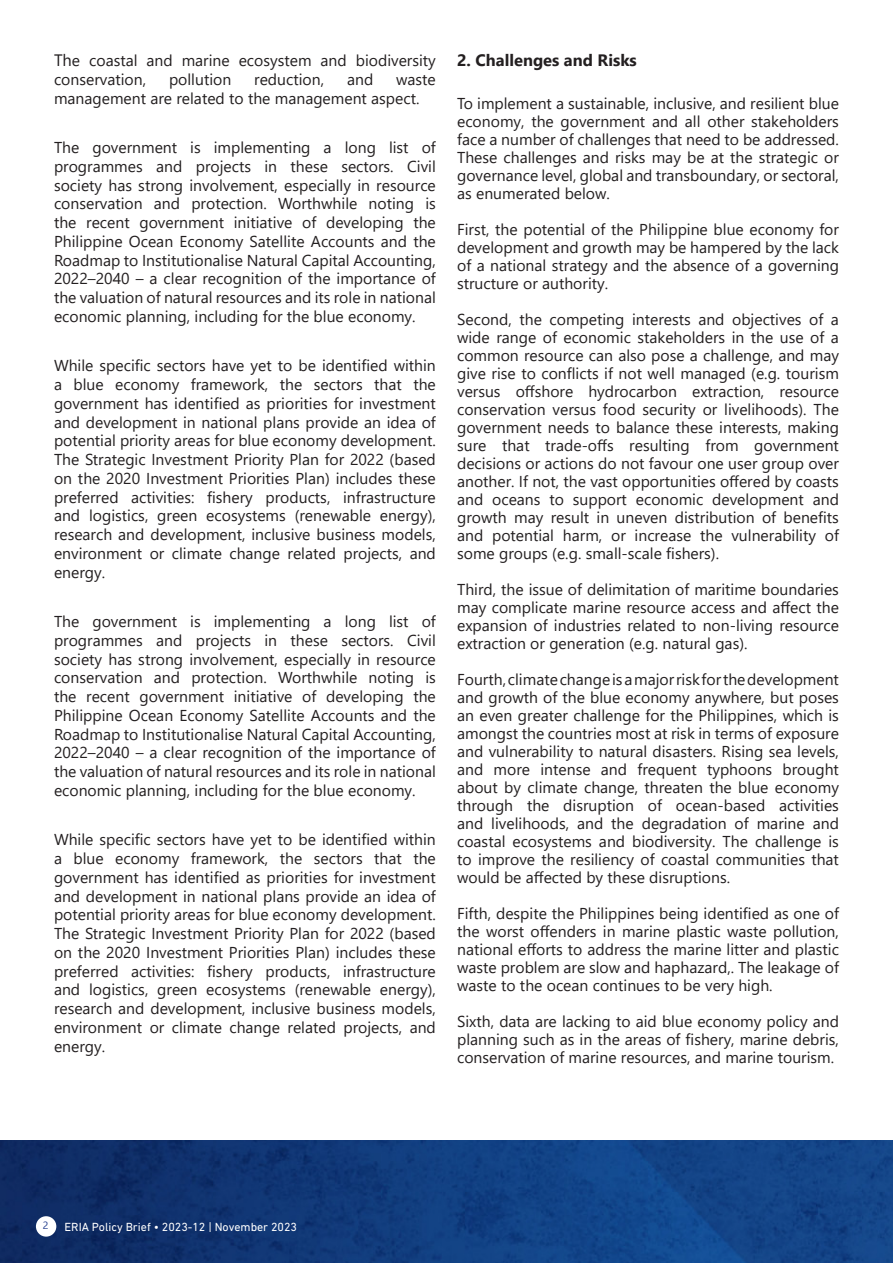
<style>
.page{position:relative;width:893px;height:1263px;background:#fff}
.page>*{position:absolute;margin:0;border:0;box-sizing:border-box;transform-origin:0 0}
.t1{font:700 16.5px "Segoe UI";color:#231f20}
.t2{font:15.75px/18.8px "Segoe UI";color:#231f20;text-align:justify}
.t3{font:12px "DIN Next LT Pro";color:#fff}
.t4{font:10.5px "Ebrima";color:#253f8e}
.s1{font-size:16.5px}
</style>
<div class="page">
<img style="left:0;top:1140px;width:893px;height:123px">
<div style="left:36px;top:1216px;width:20px;height:20px;background:#fff;border-radius:50%"></div>
<p class="t2" style="left:54px;top:50px;width:383px"><span class="s1">Th</span>e coastal and marine ecosystem and biodiversity conservation,</p>
<p class="t2" style="left:169px;top:68px;width:64px">pollution</p>
<p class="t2" style="left:254px;top:68px;width:71px">reduction,</p>
<p class="t2" style="left:347px;top:68px;width:28px">and</p>
<p class="t2" style="left:54px;top:68px;width:383px;text-indent:342px">waste management are related to the management aspect.</p>
<p class="t2" style="left:54px;top:137px;width:383px">The government is implementing a long list of programmes and projects in these sectors. Civil society has strong involvement, especially in resource conservation and protection. Worthwhile noting is the recent government initiative of developing the Philippine Ocean Economy Satellite Accounts and the Roadmap to Institutionalise Natural Capital Accounting, 2022–2040 – a clear recognition of the importance of the valuation of natural resources and its role in national economic planning, including for the blue economy.</p>
<p class="t2" style="left:54px;top:355px;width:383px">While specific sectors have yet to be identified within a blue economy framework, the sectors that the government has identified as priorities for investment and development in national plans provide an idea of potential priority areas for blue economy development.<br>The Strategic Investment Priority Plan for 2022 (based on the 2020 Investment Priorities Plan) includes these preferred activities: fishery products, infrastructure and logistics, green ecosystems (renewable energy), research and development, inclusive business models, environment or climate change related projects, and energy.</p>
<p class="t2" style="left:54px;top:611px;width:383px">The government is implementing a long list of programmes and projects in these sectors. Civil society has strong involvement, especially in resource conservation and protection. Worthwhile noting is the recent government initiative of developing the Philippine Ocean Economy Satellite Accounts and the Roadmap to Institutionalise Natural Capital Accounting, 2022–2040 – a clear recognition of the importance of the valuation of natural resources and its role in national economic planning, including for the blue economy.</p>
<p class="t2" style="left:54px;top:829px;width:383px">While specific sectors have yet to be identified within a blue economy framework, the sectors that the government has identified as priorities for investment and development in national plans provide an idea of potential priority areas for blue economy development.<br>The Strategic Investment Priority Plan for 2022 (based on the 2020 Investment Priorities Plan) includes these preferred activities: fishery products, infrastructure and logistics, green ecosystems (renewable energy), research and development, inclusive business models, environment or climate change related projects, and energy.</p>
<p class="t1" style="left:457px;top:45px;width:181px">2. Challenges and Risks</p>
<p class="t2" style="left:457px;top:93px;width:383px;line-height:18px">To implement a sustainable, inclusive, and resilient blue economy, the government and all other stakeholders face a number of challenges that need to be addressed.<br>These challenges and risks may be at the strategic or governance level, global and transboundary, or sectoral, as enumerated below.</p>
<p class="t2" style="left:457px;top:219px;width:383px;line-height:18px">First, the potential of the Philippine blue economy for development and growth may be hampered by the lack of a national strategy and the absence of a governing structure or authority.</p>
<p class="t2" style="left:457px;top:309px;width:383px;line-height:18px">Second, the competing interests and objectives of a wide range of economic stakeholders in the use of a common resource can also pose a challenge, and may give rise to conflicts if not well managed (e.g. tourism versus offshore hydrocarbon extraction, resource conservation versus food security or livelihoods). The government needs to balance these interests, making sure that trade-offs resulting from government decisions or actions do not favour one user group over another. If not, the vast opportunities offered by coasts and oceans to support economic development and growth may result in uneven distribution of benefits and potential harm, or increase the vulnerability of some groups (e.g. small-scale fishers).</p>
<p class="t2" style="left:457px;top:579px;width:383px;line-height:18px">Third, the issue of delimitation of maritime boundaries may complicate marine resource access and affect the expansion of industries related to non-living resource extraction or generation (e.g. natural gas).</p>
<p class="t2" style="left:457px;top:669px;width:383px;line-height:18px">Fourth, climate change is a major risk for the development and growth of the blue economy anywhere, but poses an even greater challenge for the Philippines, which is amongst the countries most at risk in terms of exposure and vulnerability to natural disasters. Rising sea levels, and more intense and frequent typhoons brought about by climate change, threaten the blue economy through the disruption of ocean-based activities and livelihoods, and the degradation of marine and coastal ecosystems and biodiversity. The challenge is to improve the resiliency of coastal communities that would be affected by these disruptions.</p>
<p class="t2" style="left:457px;top:903px;width:383px;line-height:18px">Fifth, despite the Philippines being identified as one of the worst offenders in marine plastic waste pollution, national efforts to address the marine litter and plastic waste problem are slow and haphazard,. The leakage of waste to the ocean continues to be very high.</p>
<p class="t2" style="left:457px;top:1011px;width:383px;line-height:18px">Sixth, data are lacking to aid blue economy policy and planning such as in the areas of fishery, marine debris, conservation of marine resources, and marine tourism.</p>
<p class="t4" style="left:43px;top:1218px;width:7px">2</p>
<p class="t3" style="left:65px;top:1220px;width:234px">ERIA Policy Brief • 2023-12 | November 2023</p>
</div>
